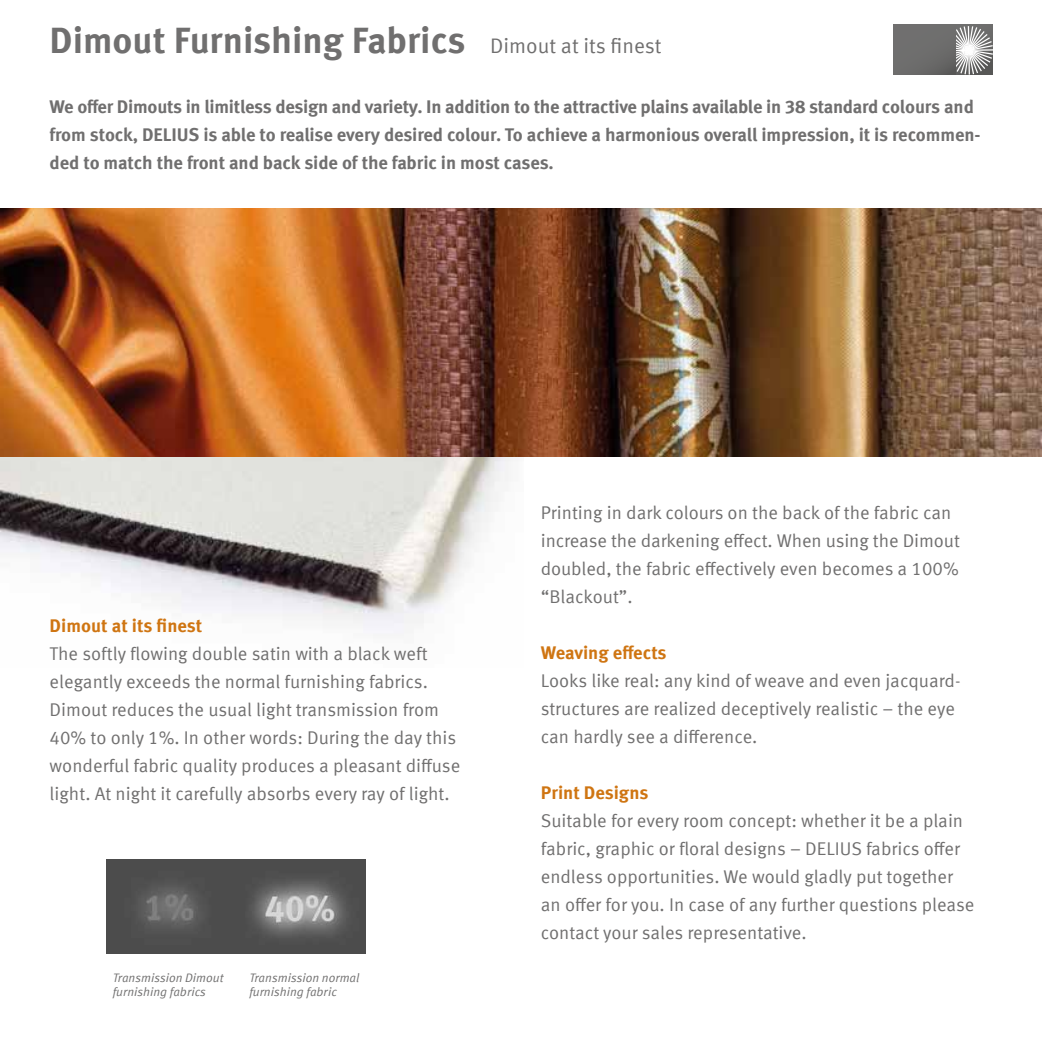
<style>
.page{position:relative;width:1042px;height:1042px;background:#fff}
.page>*{position:absolute;margin:0;border:0;box-sizing:border-box;transform-origin:0 0}
.t1{font:700 36.75px "Meta Offc";color:#706f6f}
.t2{font:18.38px/28px "Meta Offc Norm";color:#706f6f}
.t3{font:700 18.38px/28px "Meta Offc";letter-spacing:-.015em;color:#706f6f}
.t4{font:700 18.38px "Meta Offc";color:#cf7512}
.t5{font:12.25px/14.7px "Meta Offc Norm Ita";color:#706f6f}
.s1{font-family:"Meta Offc Norm";font-weight:400;font-size:21px}
</style>
<div class="page">
<img style="left:0;top:456px;width:523px;height:178px">
<img style="left:106px;top:859px;width:259px;height:95px">
<svg style="left:893px;top:25px;width:99px;height:50px"></svg>
<div style="left:893px;top:25px;width:62px;height:49px;background:#6e6e6e"></div>
<img style="left:0;top:208px;width:1042px;height:248px">
<h1 class="t1" style="left:50px;top:18px;width:613px">Dimout Furnishing Fabrics <span class="s1">Dimout at its finest</span></h1>
<p class="t3" style="left:50px;top:93px;width:932px">We offer Dimouts in limitless design and variety. In addition to the attractive plains available in 38 standard colours and from stock, DELIUS is able to realise every desired colour. To achieve a harmonious overall impression, it is recommen&shy;ded to match the front and back side of the fabric in most cases.</p>
<p class="t4" style="left:50px;top:614px;width:154px">Dimout at its finest</p>
<p class="t2" style="left:50px;top:640px;width:412px">The softly flowing double satin with a black weft elegantly exceeds the normal furnishing fabrics.<br>Dimout reduces the usual light transmission from 40% to only 1%. In other words: During the day this wonderful fabric quality produces a pleasant diffuse light. At night it carefully absorbs every ray of light.</p>
<p class="t5" style="left:113px;top:970px;width:112px">Transmission Dimout furnishing fabrics</p>
<p class="t5" style="left:249px;top:970px;width:112px">Transmission normal furnishing fabric</p>
<p class="t2" style="left:541px;top:499px;width:421px">Printing in dark colours on the back of the fabric can increase the darkening effect. When using the Dimout doubled, the fabric effectively even becomes a 100% “Blackout”.</p>
<p class="t4" style="left:541px;top:641px;width:127px">Weaving effects</p>
<p class="t2" style="left:541px;top:667px;width:421px">Looks like real: any kind of weave and even jacquard&shy;structures are realized deceptively realistic – the eye can hardly see a difference.</p>
<p class="t4" style="left:541px;top:781px;width:109px">Print Designs</p>
<p class="t2" style="left:541px;top:807px;width:435px">Suitable for every room concept: whether it be a plain fabric, graphic or floral designs – DELIUS fabrics offer endless opportunities. We would gladly put together an offer for you. In case of any further questions please contact your sales representative.</p>
</div>
